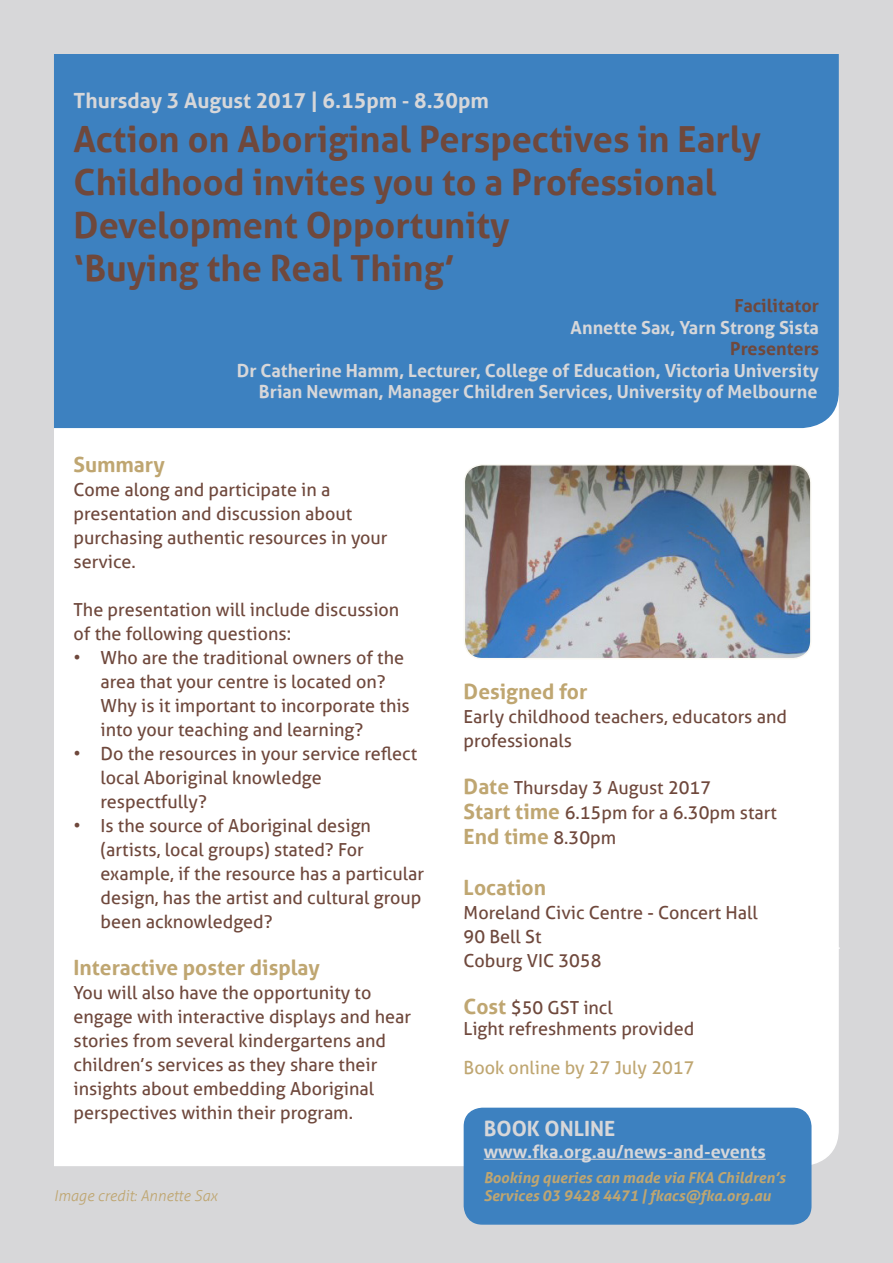
<style>
.page{position:relative;width:893px;height:1263px;background:#d7d7d9}
.page>*{position:absolute;margin:0;border:0;box-sizing:border-box;transform-origin:0 0}
.t1{font:700 36px/43.2px "Aller";color:#6f483c}
.t2{font:700 21px "Aller";color:#bfa671}
.t3{font:700 21px "Aller";color:#d7d7d9}
.t4{font:18px/24px "Aller";color:#6f483c}
.t5{font:700 18px "Aller";color:#d7d7d9}
.t6{font:18px "Aller";color:#bfa671}
.t7{font:700 18px "Aller";color:#6f483c}
.t8{font:italic 700 15px/18px "Aller";color:#bfa671}
.t9{font:italic 300 15px "Aller";color:#bfa671}
.s1{font-weight:700;font-size:21px;color:#bfa671}
.s2{font-weight:400;font-size:18px;color:#6f483c}
</style>
<div class="page">
<div style="left:54px;top:429px;width:785px;height:738px;background:#fff"></div>
<div style="left:464px;top:1108px;width:347px;height:116px;background:#3d81c0;border-radius:18px"></div>
<div style="left:464px;top:1108px;width:347px;height:117px;border:2px solid #3d81c0;border-radius:18px"></div>
<hr style="left:484px;top:1159px;width:282px;height:1px;background:#d7d7d9">
<img style="left:464px;top:465px;width:347px;height:194px">
<div style="left:464px;top:464px;width:347px;height:195px;border:1px solid #faf9f3;border-radius:18px"></div>
<div style="left:54px;top:54px;width:785px;height:375px;background:#3d81c0"></div>
<p class="t3" style="left:73px;top:88px;width:417px">Thursday 3 August 2017 | 6.15pm - 8.30pm</p>
<p class="t1" style="left:73px;top:117px;width:689px">Action on Aboriginal Perspectives in Early<br>Childhood invites you to a Professional<br>Development Opportunity</p>
<p class="t1" style="left:73px;top:247px;width:383px">‘Buying the Real Thing’</p>
<p class="t7" style="left:735px;top:294px;width:86px">Facilitator</p>
<p class="t5" style="left:571px;top:316px;width:250px">Annette Sax, Yarn Strong Sista</p>
<p class="t7" style="left:730px;top:338px;width:90px">Presenters</p>
<p class="t5" style="left:237px;top:359px;width:584px">Dr Catherine Hamm, Lecturer, College of Education, Victoria University</p>
<p class="t5" style="left:259px;top:381px;width:560px">Brian Newman, Manager Children Services, University of Melbourne</p>
<p class="t2" style="left:73px;top:452px;width:93px">Summary</p>
<p class="t4" style="left:73px;top:478px;width:316px">Come along and participate in a presentation and discussion about purchasing authentic resources in your service.</p>
<p class="t4" style="left:73px;top:598px;width:327px">The presentation will include discussion of the following questions:</p>
<p class="t4" style="left:100px;top:646px;width:311px;text-indent:-27px">• Who are the traditional owners of the area that your centre is located on?<br>Why is it important to incorporate this into your teaching and learning?</p>
<p class="t4" style="left:100px;top:742px;width:318px;text-indent:-27px">• Do the resources in your service reflect local Aboriginal knowledge respectfully?</p>
<p class="t4" style="left:100px;top:814px;width:325px;text-indent:-27px">• Is the source of Aboriginal design (artists, local groups) stated? For example, if the resource has a particular design, has the artist and cultural group been acknowledged?</p>
<p class="t2" style="left:73px;top:955px;width:248px">Interactive poster display</p>
<p class="t4" style="left:73px;top:981px;width:339px">You will also have the opportunity to engage with interactive displays and hear stories from several kindergartens and children’s services as they share their insights about embedding Aboriginal perspectives within their program.</p>
<p class="t9" style="left:54px;top:1187px;width:165px">Image credit: Annette Sax</p>
<p class="t2" style="left:464px;top:679px;width:125px">Designed for</p>
<p class="t4" style="left:464px;top:705px;width:325px">Early childhood teachers, educators and professionals</p>
<p class="t4" style="left:464px;top:776px;width:249px"><span class="s1">Date</span> Thursday 3 August 2017</p>
<p class="t4" style="left:464px;top:801px;width:315px"><span class="s1">Start time</span> 6.15pm for a 6.30pm start</p>
<p class="t2" style="left:464px;top:824px;width:154px">End time <span class="s2">8.30pm</span></p>
<p class="t2" style="left:464px;top:874px;width:84px">Location</p>
<p class="t4" style="left:464px;top:900px;width:296px">Moreland Civic Centre - Concert Hall</p>
<p class="t4" style="left:464px;top:924px;width:79px">90 Bell St</p>
<p class="t4" style="left:464px;top:948px;width:139px">Coburg VIC 3058</p>
<p class="t4" style="left:464px;top:995px;width:151px"><span class="s1">Cost</span> $50 GST incl</p>
<p class="t4" style="left:464px;top:1017px;width:232px">Light refreshments provided</p>
<p class="t6" style="left:464px;top:1057px;width:232px">Book online by 27 July 2017</p>
<p class="t3" style="left:484px;top:1116px;width:133px">BOOK ONLINE</p>
<p class="t5" style="left:484px;top:1140px;width:283px">www.fka.org.au/news-and-events</p>
<p class="t8" style="left:484px;top:1168px;width:303px">Booking queries can made via FKA Children’s<br>Services 03 9428 4471 | fkacs@fka.org.au</p>
</div>
